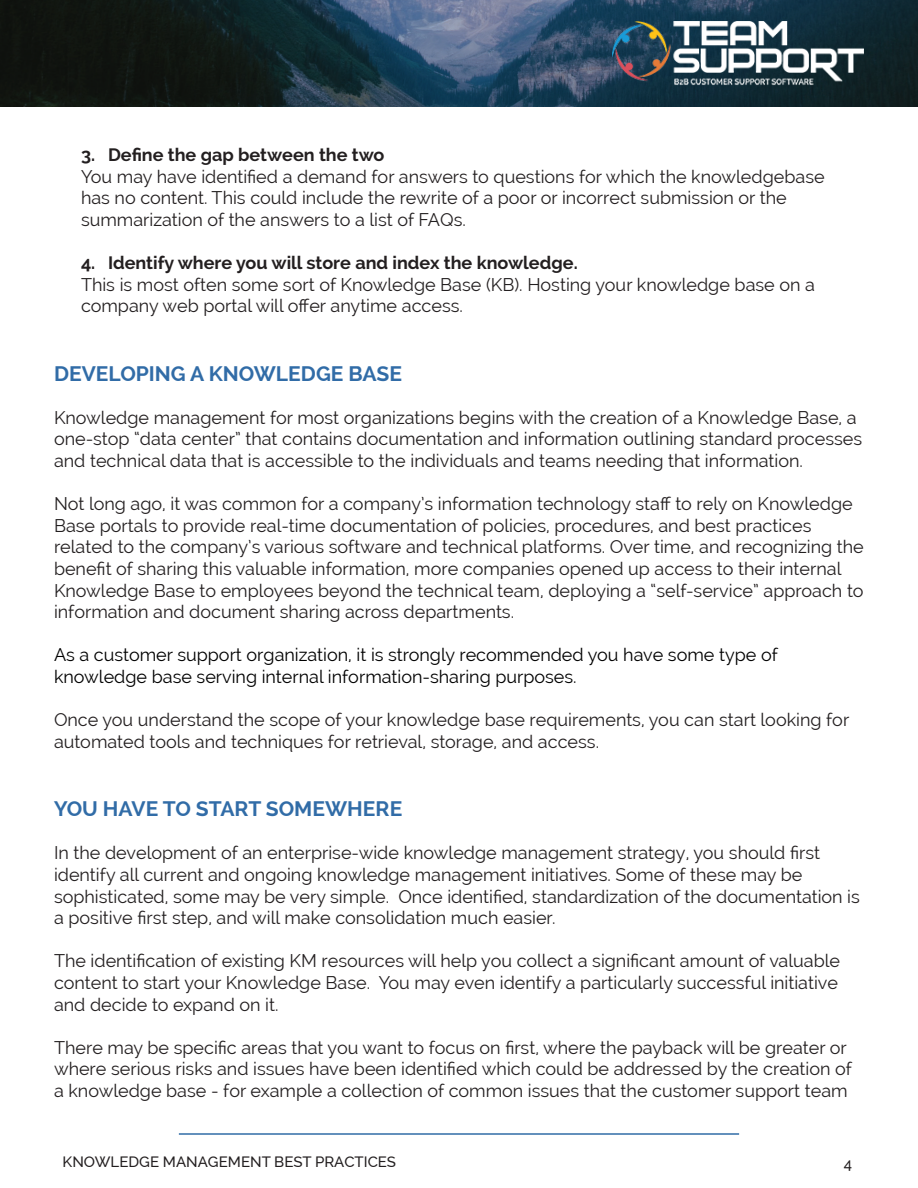
<style>
.page{position:relative;width:918px;height:1188px;background:#fff}
.page>*{position:absolute;margin:0;border:0;box-sizing:border-box;transform-origin:0 0}
.t1{font:700 21px "Raleway";color:#316ca7}
.t2{font:18px/21.6px "Raleway";color:#231f20}
.t3{font:18px/21.6px "Raleway";color:#000}
.t4{font:700 18px "Raleway";color:#231f20}
.t5{font:500 15px "Raleway";color:#231f20}
</style>
<div class="page">
<hr style="left:179px;top:1133px;width:560px;height:2px;background:#316ca7">
<svg style="left:0;top:0;width:918px;height:106px"></svg>
<img style="left:612px;top:21px;width:252px;height:64px">
<p class="t4" style="left:81px;top:144px;width:305px">3. Define the gap between the two</p>
<p class="t2" style="left:81px;top:166px;width:745px">You may have identified a demand for answers to questions for which the knowledgebase has no content. This could include the rewrite of a poor or incorrect submission or the summarization of the answers to a list of FAQs.</p>
<p class="t4" style="left:81px;top:252px;width:498px">4. Identify where you will store and index the knowledge.</p>
<p class="t2" style="left:81px;top:274px;width:736px">This is most often some sort of Knowledge Base (KB). Hosting your knowledge base on a company web portal will offer anytime access.</p>
<p class="t1" style="left:54px;top:361px;width:350px">DEVELOPING A KNOWLEDGE BASE</p>
<p class="t2" style="left:54px;top:407px;width:810px">Knowledge management for most organizations begins with the creation of a Knowledge Base, a one-stop “data center” that contains documentation and information outlining standard processes and technical data that is accessible to the individuals and teams needing that information.</p>
<p class="t2" style="left:54px;top:493px;width:811px">Not long ago, it was common for a company’s information technology staff to rely on Knowledge Base portals to provide real-time documentation of policies, procedures, and best practices related to the company’s various software and technical platforms. Over time, and recognizing the benefit of sharing this valuable information, more companies opened up access to their internal Knowledge Base to employees beyond the technical team, deploying a “self-service” approach to information and document sharing across departments.</p>
<p class="t3" style="left:54px;top:644px;width:725px">As a customer support organization, it is strongly recommended you have some type of knowledge base serving internal information-sharing purposes.</p>
<p class="t2" style="left:54px;top:709px;width:797px">Once you understand the scope of your knowledge base requirements, you can start looking for automated tools and techniques for retrieval, storage, and access.</p>
<p class="t1" style="left:54px;top:797px;width:350px">YOU HAVE TO START SOMEWHERE</p>
<p class="t2" style="left:54px;top:842px;width:807px">In the development of an enterprise-wide knowledge management strategy, you should first identify all current and ongoing knowledge management initiatives. Some of these may be sophisticated, some may be very simple. Once identified, standardization of the documentation is a positive first step, and will make consolidation much easier.</p>
<p class="t2" style="left:54px;top:950px;width:788px">The identification of existing KM resources will help you collect a significant amount of valuable content to start your Knowledge Base. You may even identify a particularly successful initiative and decide to expand on it.</p>
<p class="t2" style="left:54px;top:1037px;width:800px">There may be specific areas that you want to focus on first, where the payback will be greater or where serious risks and issues have been identified which could be addressed by the creation of a knowledge base - for example a collection of common issues that the customer support team</p>
<p class="t5" style="left:63px;top:1153px;width:335px">KNOWLEDGE MANAGEMENT BEST PRACTICES</p>
<p class="t5" style="left:844px;top:1155px;width:10px">4</p>
</div>
